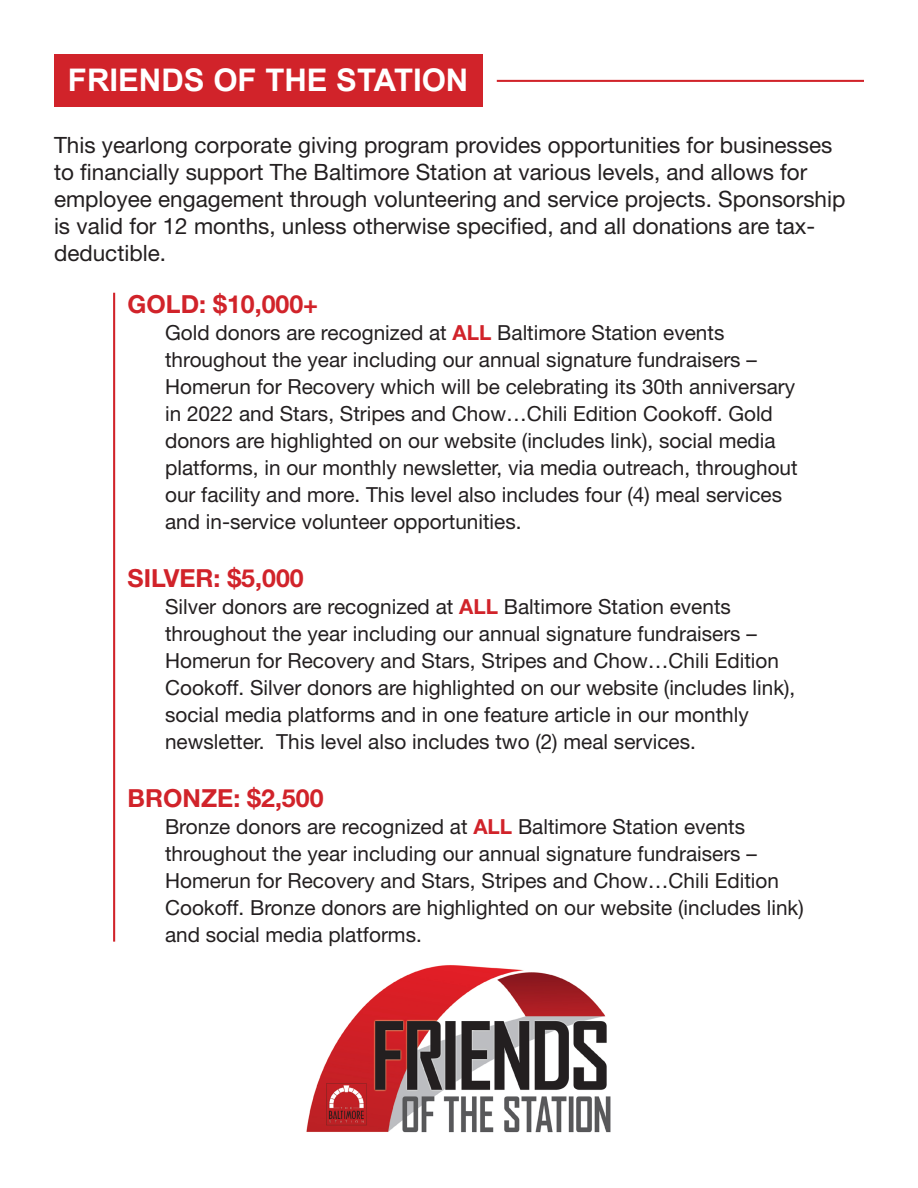
<style>
.page{position:relative;width:918px;height:1188px;background:#fff}
.page>*{position:absolute;margin:0;border:0;box-sizing:border-box;transform-origin:0 0}
.t1{font:700 31.2px "Arial";color:#fff}
.t2{font:700 24.9px "Helvetica Neue LT Std";color:#d1232a}
.t3{font:22.5px/27px "Helvetica Neue LT Std";color:#231f20}
.t4{font:20.85px/27.2px "Helvetica Neue LT Std";color:#231f20}
.s1{font-weight:700;color:#d1232a}
</style>
<div class="page">
<img style="left:306px;top:965px;width:305px;height:168px">
<div style="left:54px;top:54px;width:428px;height:52px;background:#d1232a"></div>
<hr style="left:497px;top:80px;width:367px;height:2px;background:#d1232a">
<hr style="left:113px;top:293px;width:2px;height:649px;background:#d1232a">
<p class="t1" style="left:68px;top:58px;width:402px">FRIENDS OF THE STATION</p>
<p class="t3" style="left:54px;top:132px;width:793px">This yearlong corporate giving program provides opportunities for businesses to financially support The Baltimore Station at various levels, and allows for employee engagement through volunteering and service projects. Sponsorship is valid for 12 months, unless otherwise specified, and all donations are tax&shy;deductible.</p>
<p class="t2" style="left:128px;top:288px;width:192px">GOLD: $10,000+</p>
<p class="t4" style="left:165px;top:318px;width:634px">Gold donors are recognized at <span class="s1">ALL</span> Baltimore Station events throughout the year including our annual signature fundraisers – Homerun for Recovery which will be celebrating its 30th anniversary in 2022 and Stars, Stripes and Chow…Chili Edition Cookoff. Gold donors are highlighted on our website (includes link), social media platforms, in our monthly newsletter, via media outreach, throughout our facility and more. This level also includes four (4) meal services and in-service volunteer opportunities.</p>
<p class="t2" style="left:128px;top:562px;width:178px">SILVER: $5,000</p>
<p class="t4" style="left:165px;top:592px;width:632px">Silver donors are recognized at <span class="s1">ALL</span> Baltimore Station events throughout the year including our annual signature fundraisers – Homerun for Recovery and Stars, Stripes and Chow…Chili Edition Cookoff. Silver donors are highlighted on our website (includes link), social media platforms and in one feature article in our monthly newsletter. This level also includes two (2) meal services.</p>
<p class="t2" style="left:128px;top:782px;width:197px">BRONZE: $2,500</p>
<p class="t4" style="left:165px;top:812px;width:640px">Bronze donors are recognized at <span class="s1">ALL</span> Baltimore Station events throughout the year including our annual signature fundraisers – Homerun for Recovery and Stars, Stripes and Chow…Chili Edition Cookoff. Bronze donors are highlighted on our website (includes link) and social media platforms.</p>
</div>
